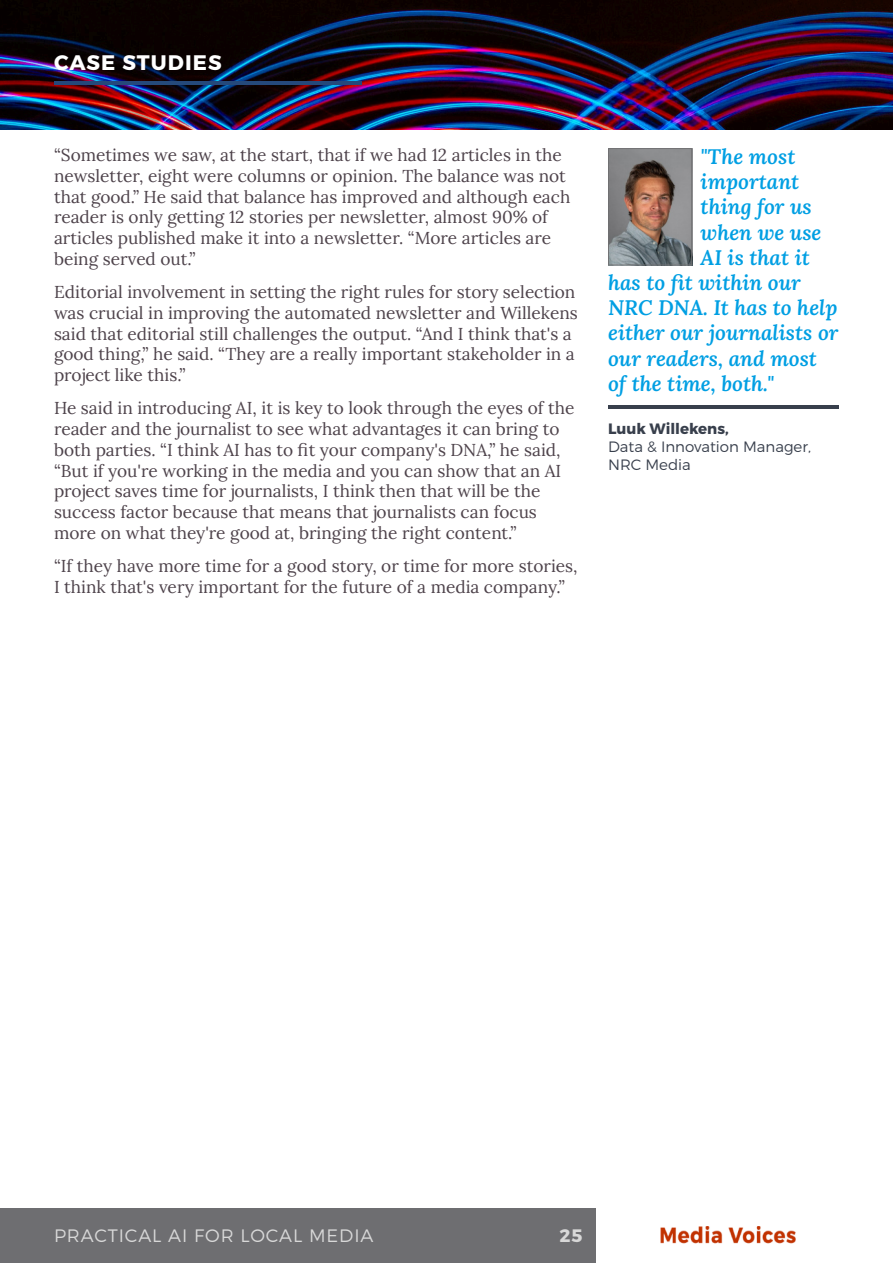
<style>
.page{position:relative;width:893px;height:1263px;background:#fff}
.page>*{position:absolute;margin:0;border:0;box-sizing:border-box;transform-origin:0 0}
.t1{font:italic 600 21px "Lora";color:#009fe3}
.t2{font:700 21px "Montserrat";letter-spacing:.05em;color:#fff}
.t3{font:300 18px "Montserrat";letter-spacing:.05em;color:#d8d8d8}
.t4{font:700 18px "Montserrat";color:#d8d8d8}
.t5{font:17.25px/20.7px "Lora";color:#4e434b}
.t6{font:300 15px/18px "Montserrat";color:#383f4c}
.t7{font:700 15px "Montserrat";color:#383f4c}
</style>
<div class="page">
<div style="left:0;top:1209px;width:595px;height:54px;background:#6e6e71"></div>
<img style="left:660px;top:1226px;width:136px;height:18px">
<img style="left:0;top:0;width:893px;height:130px">
<hr style="left:54px;top:82px;width:307px;height:3px;background:#25497b">
<img style="left:608px;top:148px;width:84px;height:117px">
<hr style="left:608px;top:405px;width:231px;height:3px;background:#383f4c">
<p class="t2" style="left:54px;top:49px;width:169px">CASE STUDIES</p>
<p class="t5" style="left:54px;top:144px;width:518px">“Sometimes we saw, at the start, that if we had 12 articles in the newsletter, eight were columns or opinion. The balance was not that good.” He said that balance has improved and although each reader is only getting 12 stories per newsletter, almost 90% of articles published make it into a newsletter. “More articles are being served out.”</p>
<p class="t5" style="left:54px;top:281px;width:525px">Editorial involvement in setting the right rules for story selection was crucial in improving the automated newsletter and Willekens said that editorial still challenges the output. “And I think that's a good thing,” he said. “They are a really important stakeholder in a project like this.”</p>
<p class="t5" style="left:54px;top:398px;width:522px">He said in introducing AI, it is key to look through the eyes of the reader and the journalist to see what advantages it can bring to both parties. “I think AI has to fit your company's DNA,” he said, “But if you're working in the media and you can show that an AI project saves time for journalists, I think then that will be the success factor because that means that journalists can focus more on what they're good at, bringing the right content.”</p>
<p class="t5" style="left:54px;top:555px;width:525px">“If they have more time for a good story, or time for more stories,<br>I think that's very important for the future of a media company.”</p>
<p class="t1" style="left:701px;top:142px;width:96px">"The most</p>
<p class="t1" style="left:701px;top:167px;width:100px">important</p>
<p class="t1" style="left:701px;top:193px;width:113px">thing for us</p>
<p class="t1" style="left:701px;top:218px;width:122px">when we use</p>
<p class="t1" style="left:701px;top:243px;width:111px">AI is that it</p>
<p class="t1" style="left:608px;top:268px;width:194px">has to fit within our</p>
<p class="t1" style="left:608px;top:293px;width:231px">NRC DNA. It has to help</p>
<p class="t1" style="left:608px;top:319px;width:232px">either our journalists or</p>
<p class="t1" style="left:608px;top:344px;width:210px">our readers, and most</p>
<p class="t1" style="left:608px;top:369px;width:168px">of the time, both."</p>
<p class="t7" style="left:608px;top:420px;width:122px">Luuk Willekens,</p>
<p class="t6" style="left:608px;top:438px;width:204px">Data &amp; Innovation Manager,<br>NRC Media</p>
<p class="t3" style="left:54px;top:1224px;width:321px">PRACTICAL AI FOR LOCAL MEDIA</p>
<p class="t4" style="left:559px;top:1224px;width:25px">25</p>
</div>
